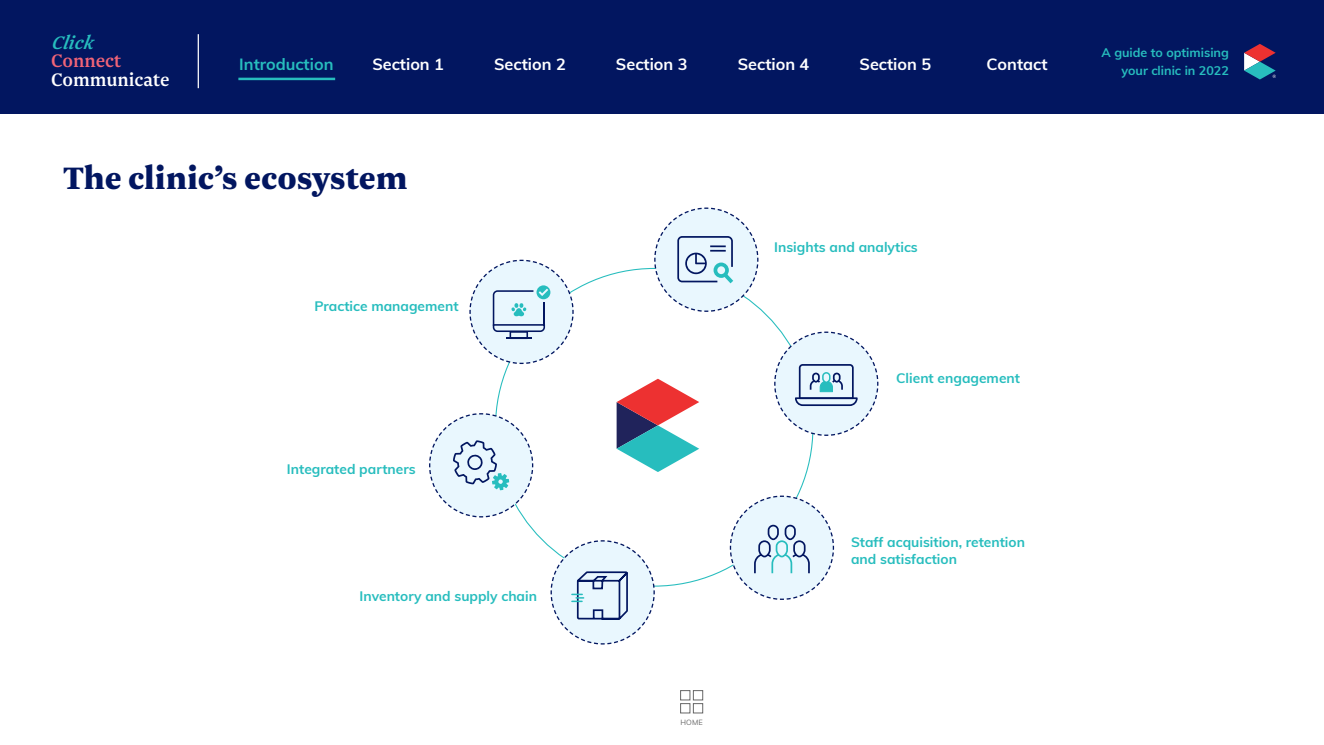
<style>
.page{position:relative;width:1324px;height:745px;background:#fff}
.page>*{position:absolute;margin:0;border:0;box-sizing:border-box;transform-origin:0 0}
.t1{font:900 36.25px "Newzald";color:#021660}
.t2{font:500 21.25px "Newzald";color:#fff}
.t3{font:500 21.25px "Newzald";color:#f16477}
.t4{font:italic 500 21.25px "Newzald";color:#27bdbe}
.t5{font:700 16.25px "Muli";color:#fff}
.t6{font:700 16.25px "Muli";color:#27bdbe}
.t7{font:700 13.75px/17.5px "Muli";color:#27bdbe}
.t8{font:700 12.5px/17.5px "Muli";color:#27bdbe;text-align:right}
.t9{font:7.38px "Muli";color:#676767}
</style>
<div class="page">
<div style="left:680px;top:690px;width:10px;height:9px;border:1px solid #676767"></div>
<div style="left:680px;top:703px;width:10px;height:9px;border:1px solid #676767"></div>
<div style="left:693px;top:690px;width:10px;height:9px;border:1px solid #676767"></div>
<div style="left:693px;top:703px;width:10px;height:9px;border:1px solid #676767"></div>
<div style="left:0;top:0;width:1323px;height:113px;background:#021660"></div>
<svg style="left:1244px;top:44px;width:31px;height:35px"></svg>
<hr style="left:198px;top:34px;width:1px;height:54px;background:#fff">
<hr style="left:238px;top:78px;width:97px;height:2px;background:#27bdbe">
<svg style="left:469px;top:259px;width:105px;height:105px"></svg>
<hr style="left:506px;top:337px;width:25px;height:2px;background:#021660">
<svg style="left:429px;top:412px;width:105px;height:106px"></svg>
<svg style="left:653px;top:207px;width:106px;height:105px"></svg>
<svg style="left:550px;top:540px;width:105px;height:104px"></svg>
<svg style="left:774px;top:331px;width:105px;height:105px"></svg>
<svg style="left:729px;top:494px;width:105px;height:106px"></svg>
<svg style="left:616px;top:378px;width:83px;height:93px"></svg>
<h2 class="t4" style="left:51px;top:29px;width:49px">Click</h2>
<h2 class="t3" style="left:51px;top:48px;width:72px">Connect</h2>
<h2 class="t2" style="left:51px;top:66px;width:120px">Communicate</h2>
<p class="t6" style="left:239px;top:52px;width:96px">Introduction</p>
<p class="t5" style="left:372px;top:52px;width:73px">Section 1</p>
<p class="t5" style="left:494px;top:52px;width:73px">Section 2</p>
<p class="t5" style="left:616px;top:52px;width:73px">Section 3</p>
<p class="t5" style="left:737px;top:52px;width:73px">Section 4</p>
<p class="t5" style="left:859px;top:52px;width:73px">Section 5</p>
<p class="t5" style="left:986px;top:52px;width:62px">Contact</p>
<h1 class="t1" style="left:63px;top:153px;width:345px">The clinic’s ecosystem</h1>
<p class="t7" style="left:314px;top:296px;width:145px">Practice management</p>
<p class="t7" style="left:287px;top:459px;width:130px">Integrated partners</p>
<p class="t7" style="left:359px;top:586px;width:179px">Inventory and supply chain</p>
<p class="t9" style="left:680px;top:716px;width:24px">HOME</p>
<p class="t7" style="left:774px;top:237px;width:145px">Insights and analytics</p>
<p class="t7" style="left:896px;top:368px;width:125px">Client engagement</p>
<p class="t7" style="left:851px;top:532px;width:175px">Staff acquisition, retention and satisfaction</p>
<p class="t8" style="left:1101px;top:43px;width:129px">A guide to optimising your clinic in 2022</p>
</div>
